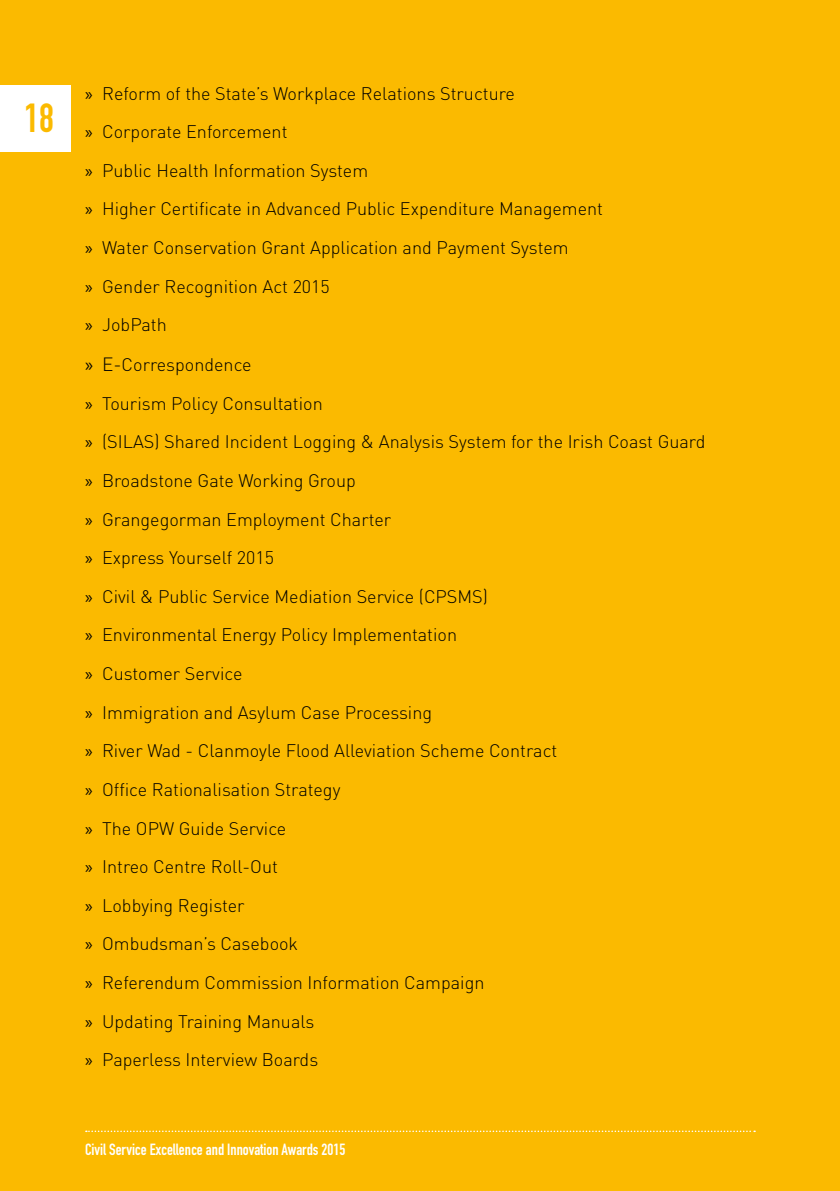
<style>
.page{position:relative;width:840px;height:1191px;background:#fff}
.page>*{position:absolute;margin:0;border:0;box-sizing:border-box;transform-origin:0 0}
.t1{font:40px "DIN Engschrift";color:#fbba00}
.t2{font:300 18px/38.6px "DIN";color:#000}
.t3{font:16px "DIN Engschrift Std";color:#fff}
.s1{font-family:"Myriad Pro";font-weight:400}
.s2{font-family:"Myriad Pro";font-weight:400;font-size:19px}
.s3{font-size:19px}
</style>
<div class="page">
<div style="left:0;top:0;width:839px;height:1191px;background:#fbba00"></div>
<svg style="left:86px;top:1130px;width:668px;height:2px"></svg>
<div style="left:0;top:85px;width:71px;height:67px;background:#fff"></div>
<h1 class="t1" style="left:24px;top:95px;width:31px">18</h1>
<p class="t2" style="left:85px;top:74px;width:519px"><span class="s1">»</span> Reform of the State’s Workplace Relations Structure<br><span class="s1">»</span> Corporate Enforcement<br><span class="s1">»</span> Public Health Information System<br><span class="s1">»</span> Higher Certificate in Advanced Public Expenditure Management <span class="s1">»</span> Water Conservation Grant Application and Payment System<br><span class="s1">»</span> Gender Recognition Act 2015<br><span class="s1">»</span> JobPath</p>
<p class="t2" style="left:85px;top:345px;width:621px"><span class="s2">»</span> <span class="s3">E-</span>Correspondence<br><span class="s1">»</span> Tourism Policy Consultation<br><span class="s1">»</span> (SILAS) Shared Incident Logging &amp; Analysis System for the Irish Coast Guard <span class="s1">»</span> Broadstone Gate Working Group<br><span class="s1">»</span> Grangegorman Employment Charter<br><span class="s1">»</span> Express Yourself 2015<br><span class="s1">»</span> Civil &amp; Public Service Mediation Service (CPSMS)<br><span class="s1">»</span> Environmental Energy Policy Implementation<br><span class="s1">»</span> Customer Service<br><span class="s1">»</span> Immigration and Asylum Case Processing<br><span class="s1">»</span> River Wad - Clanmoyle Flood Alleviation Scheme Contract<br><span class="s1">»</span> Office Rationalisation Strategy<br><span class="s1">»</span> The OPW Guide Service<br><span class="s1">»</span> Intreo Centre Roll-Out<br><span class="s1">»</span> Lobbying Register<br><span class="s1">»</span> Ombudsman’s Casebook<br><span class="s1">»</span> Referendum Commission Information Campaign<br><span class="s1">»</span> Updating Training Manuals<br><span class="s1">»</span> Paperless Interview Boards</p>
<p class="t3" style="left:85px;top:1139px;width:262px">Civil Service Excellence and Innovation Awards 2015</p>
</div>
